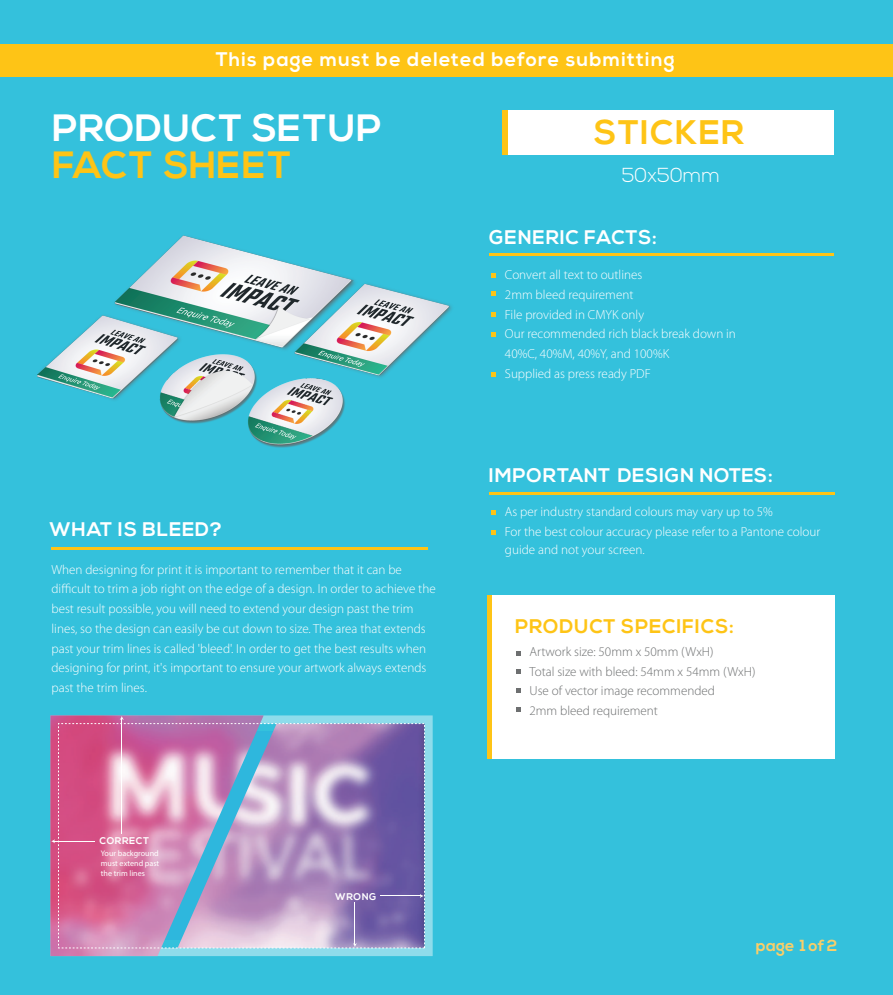
<style>
.page{position:relative;width:893px;height:995px;background:#34c1dc}
.page>*{position:absolute;margin:0;border:0;box-sizing:border-box;transform-origin:0 0}
.t1{font:700 38.1px "Nexa";letter-spacing:.02em;color:#fff}
.t2{font:700 38.1px "Nexa";color:#fec416}
.t3{font:700 33.9px "Nexa";letter-spacing:.04em;color:#fec416}
.t4{font:300 20.1px "Nexa";color:#fff}
.t5{font:700 19.8px "Nexa";letter-spacing:.04em;color:#fff}
.t6{font:700 19.8px "Nexa";letter-spacing:.06em;color:#fff}
.t7{font:700 19.8px "Nexa";letter-spacing:.04em;color:#fec416}
.t8{font:700 15.9px "Nexa";letter-spacing:.02em;color:#facf69}
.t9{font:300 13.2px/19.8px "Myriad Pro";color:#fff}
.t10{font:300 13.2px/19.8px "Myriad Pro";color:#6d6f70}
.t11{font:700 9.6px "Nexa";letter-spacing:.06em;color:#fff}
.t12{font:8.1px/9.6px "Myriad Pro";color:#fff;text-align:justify}
</style>
<div class="page">
<hr style="left:489px;top:253px;width:345px;height:3px;background:#fec416">
<hr style="left:489px;top:492px;width:346px;height:3px;background:#fec416">
<hr style="left:52px;top:547px;width:376px;height:3px;background:#fec416">
<div style="left:508px;top:110px;width:326px;height:45px;background:#fff"></div>
<svg style="left:491px;top:510px;width:5px;height:5px"></svg>
<svg style="left:491px;top:530px;width:5px;height:5px"></svg>
<svg style="left:491px;top:273px;width:5px;height:5px"></svg>
<svg style="left:491px;top:292px;width:5px;height:4px"></svg>
<svg style="left:491px;top:313px;width:5px;height:4px"></svg>
<svg style="left:491px;top:332px;width:5px;height:5px"></svg>
<svg style="left:491px;top:372px;width:5px;height:4px"></svg>
<div style="left:0;top:45px;width:893px;height:32px;background:#fec416"></div>
<div style="left:492px;top:595px;width:342px;height:164px;background:#fff"></div>
<svg style="left:517px;top:651px;width:4px;height:5px"></svg>
<svg style="left:517px;top:670px;width:4px;height:4px"></svg>
<svg style="left:517px;top:688px;width:4px;height:4px"></svg>
<svg style="left:517px;top:708px;width:4px;height:4px"></svg>
<svg style="left:264px;top:715px;width:169px;height:241px;background:#8cdbea"></svg>
<img style="left:50px;top:715px;width:214px;height:241px">
<img style="left:178px;top:725px;width:245px;height:221px">
<div style="left:58px;top:723px;width:367px;height:225px;border:1px dashed #fff"></div>
<svg style="left:120px;top:716px;width:4px;height:4px"></svg>
<hr style="left:122px;top:719px;width:1px;height:114px;background:#fff">
<svg style="left:51px;top:839px;width:4px;height:4px"></svg>
<hr style="left:54px;top:841px;width:41px;height:1px;background:#fff">
<svg style="left:353px;top:943px;width:4px;height:4px"></svg>
<hr style="left:355px;top:903px;width:1px;height:41px;background:#fff">
<svg style="left:420px;top:894px;width:4px;height:4px"></svg>
<hr style="left:380px;top:896px;width:41px;height:1px;background:#fff">
<img style="left:37px;top:235px;width:415px;height:213px">
<h3 class="t6" style="left:216px;top:48px;width:460px">This page must be deleted before submitting</h3>
<h1 class="t1" style="left:52px;top:106px;width:331px">PRODUCT SETUP</h1>
<h1 class="t2" style="left:52px;top:143px;width:240px">FACT SHEET</h1>
<h3 class="t5" style="left:49px;top:518px;width:174px">WHAT IS BLEED?</h3>
<p class="t9" style="left:52px;top:560px;width:386px">When designing for print it is important to remember that it can be difficult to trim a job right on the edge of a design. In order to achieve the best result possible, you will need to extend your design past the trim lines, so the design can easily be cut down to size. The area that extends past your trim lines is called 'bleed'. In order to get the best results when designing for print, it's important to ensure your artwork always extends past the trim lines.</p>
<p class="t11" style="left:99px;top:835px;width:51px">CORRECT</p>
<p class="t12" style="left:101px;top:849px;width:60px">Your background must extend past the trim lines</p>
<p class="t11" style="left:335px;top:891px;width:43px">WRONG</p>
<h2 class="t3" style="left:594px;top:113px;width:151px">STICKER</h2>
<h3 class="t4" style="left:622px;top:164px;width:100px">50x50mm</h3>
<h3 class="t5" style="left:489px;top:225px;width:169px">GENERIC FACTS:</h3>
<p class="t9" style="left:505px;top:265px;width:233px">Convert all text to outlines<br>2mm bleed requirement<br>File provided in CMYK only<br>Our recommended rich black break down in<br>40%C, 40%M, 40%Y, and 100%K<br>Supplied as press ready PDF</p>
<h3 class="t5" style="left:489px;top:464px;width:285px">IMPORTANT DESIGN NOTES:</h3>
<p class="t9" style="left:505px;top:502px;width:317px">As per industry standard colours may vary up to 5%<br>For the best colour accuracy please refer to a Pantone colour</p>
<p class="t9" style="left:505px;top:539px;width:141px">guide and not your screen.</p>
<h3 class="t7" style="left:515px;top:614px;width:220px">PRODUCT SPECIFICS:</h3>
<p class="t10" style="left:529px;top:642px;width:228px">Artwork size: 50mm x 50mm (WxH)<br>Total size with bleed: 54mm x 54mm (WxH)<br>Use of vector image recommended<br>2mm bleed requirement</p>
<p class="t8" style="left:756px;top:937px;width:83px">page 1 of2</p>
</div>
